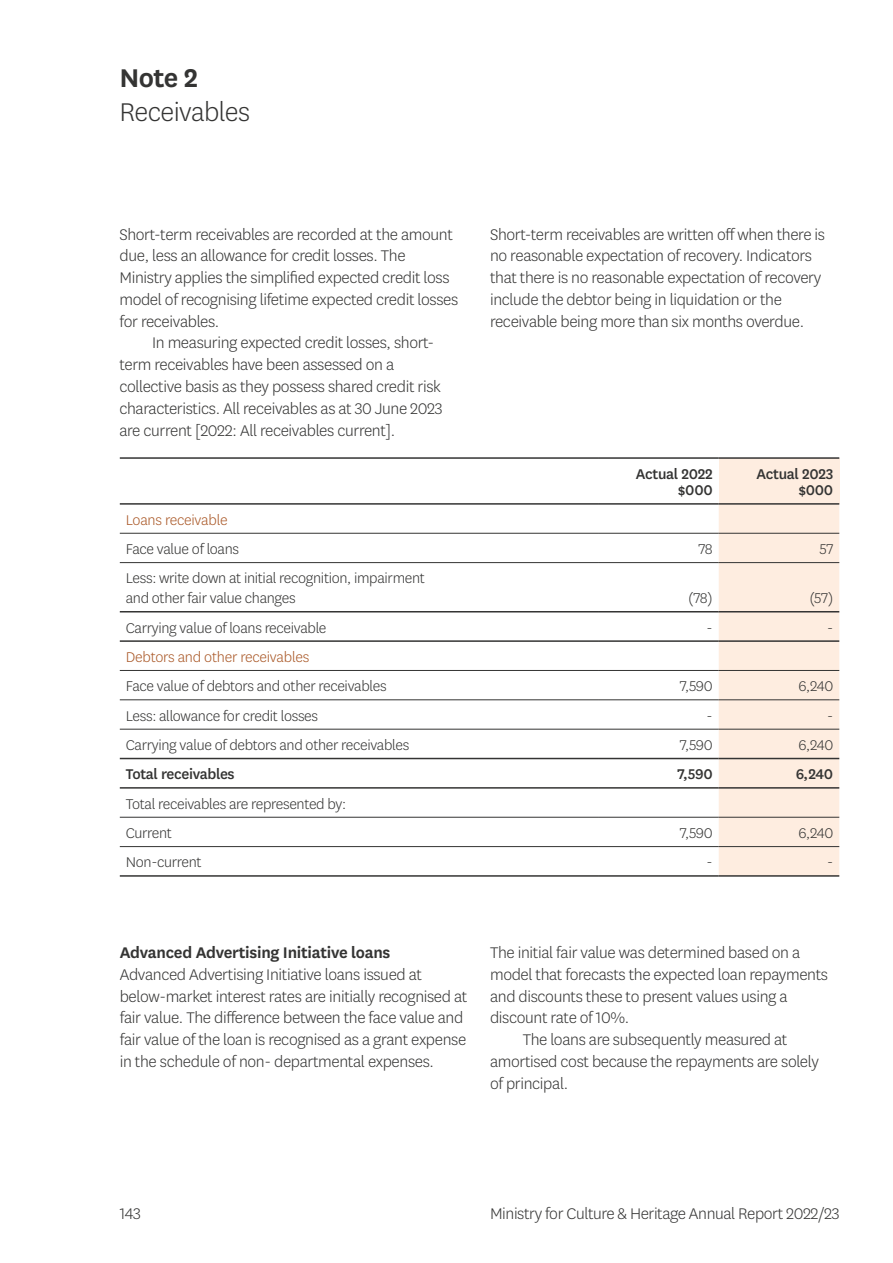
<style>
.page{position:relative;width:893px;height:1263px;background:#fff}
.page>*{position:absolute;margin:0;border:0;box-sizing:border-box;transform-origin:0 0}
.H3_-_20pt_light_-_align_none{font:300 30px "National";letter-spacing:-.02em;color:#343433}
.H3_-_20pt_semibold{font:600 30px "National";color:#343433}
.P_-_first{font:300 18px/21.8px "National";letter-spacing:-.02em;color:#343433}
.P_-_indent{font:300 18px/21.8px "National";letter-spacing:-.02em;color:#343433}
.H5_-_12pt_semibold{font:600 18px "National";letter-spacing:-.015em;color:#343433}
.Table_body_-_left_align{font:300 16.5px/19.8px "National";letter-spacing:-.02em;color:#343433}
.Table_body_-_right_align{font:300 16.5px "National";letter-spacing:-.02em;color:#343433}
.Table_H3_-_Orange_light{font:300 16.5px "National";letter-spacing:-.015em;color:#a95726}
.Table_H2_-_right_align{font:500 16.5px/16.5px "National";letter-spacing:-.02em;color:#343433;text-align:right}
.Table_H2_-_left_align{font:500 16.5px "National";letter-spacing:-.02em;color:#343433}
.Table_body_-_right_align-2{font:500 16.5px "National";letter-spacing:-.02em;color:#343433}
</style>
<div class="page">
<div style="left:719px;top:458px;width:120px;height:46px;background:#feede0"></div>
<div style="left:719px;top:505px;width:120px;height:370px;background:#feede0"></div>
<hr style="left:599px;top:457px;width:120px;height:2px;background:#343433">
<hr style="left:599px;top:503px;width:120px;height:2px;background:#343433">
<hr style="left:719px;top:457px;width:120px;height:2px;background:#343433">
<hr style="left:719px;top:503px;width:120px;height:2px;background:#343433">
<hr style="left:120px;top:758px;width:479px;height:1px;background:#343433">
<hr style="left:120px;top:787px;width:479px;height:2px;background:#343433">
<hr style="left:120px;top:875px;width:479px;height:2px;background:#343433">
<hr style="left:120px;top:533px;width:479px;height:1px;background:#343433">
<hr style="left:599px;top:533px;width:120px;height:1px;background:#343433">
<hr style="left:719px;top:533px;width:120px;height:1px;background:#343433">
<hr style="left:120px;top:562px;width:479px;height:1px;background:#343433">
<hr style="left:599px;top:562px;width:120px;height:1px;background:#343433">
<hr style="left:719px;top:562px;width:120px;height:1px;background:#343433">
<hr style="left:120px;top:670px;width:479px;height:1px;background:#343433">
<hr style="left:599px;top:670px;width:120px;height:1px;background:#343433">
<hr style="left:719px;top:670px;width:120px;height:1px;background:#343433">
<hr style="left:120px;top:699px;width:479px;height:1px;background:#343433">
<hr style="left:599px;top:699px;width:120px;height:1px;background:#343433">
<hr style="left:719px;top:699px;width:120px;height:1px;background:#343433">
<hr style="left:120px;top:729px;width:479px;height:1px;background:#343433">
<hr style="left:599px;top:729px;width:120px;height:1px;background:#343433">
<hr style="left:719px;top:729px;width:120px;height:1px;background:#343433">
<hr style="left:120px;top:817px;width:479px;height:1px;background:#343433">
<hr style="left:599px;top:817px;width:120px;height:1px;background:#343433">
<hr style="left:719px;top:817px;width:120px;height:1px;background:#343433">
<hr style="left:120px;top:846px;width:479px;height:1px;background:#343433">
<hr style="left:599px;top:846px;width:120px;height:1px;background:#343433">
<hr style="left:719px;top:846px;width:120px;height:1px;background:#343433">
<hr style="left:120px;top:611px;width:479px;height:1px;background:#343433">
<hr style="left:599px;top:611px;width:120px;height:1px;background:#343433">
<hr style="left:719px;top:611px;width:120px;height:1px;background:#343433">
<hr style="left:120px;top:640px;width:479px;height:2px;background:#343433">
<hr style="left:599px;top:640px;width:120px;height:2px;background:#343433">
<hr style="left:719px;top:640px;width:120px;height:2px;background:#343433">
<hr style="left:120px;top:457px;width:479px;height:2px;background:#343433">
<hr style="left:120px;top:503px;width:479px;height:2px;background:#343433">
<hr style="left:599px;top:758px;width:120px;height:1px;background:#343433">
<hr style="left:719px;top:758px;width:120px;height:1px;background:#343433">
<hr style="left:599px;top:787px;width:120px;height:2px;background:#343433">
<hr style="left:719px;top:787px;width:120px;height:2px;background:#343433">
<hr style="left:599px;top:875px;width:120px;height:2px;background:#343433">
<hr style="left:719px;top:875px;width:120px;height:2px;background:#343433">
<h1 class="H3_-_20pt_semibold" style="left:119px;top:57px;width:80px">Note 2</h1>
<h1 class="H3_-_20pt_light_-_align_none" style="left:119px;top:93px;width:132px">Receivables</h1>
<p class="P_-_first" style="left:119px;top:223px;width:340px">Short-term receivables are recorded at the amount due, less an allowance for credit losses. The Ministry applies the simplified expected credit loss model of recognising lifetime expected credit losses for receivables.</p>
<p class="P_-_indent" style="left:119px;top:331px;width:324px;text-indent:33px">In measuring expected credit losses, short&shy;term receivables have been assessed on a collective basis as they possess shared credit risk characteristics. All receivables as at 30 June 2023 are current [2022: All receivables current].</p>
<p class="P_-_first" style="left:490px;top:223px;width:337px">Short-term receivables are written off when there is no reasonable expectation of recovery. Indicators that there is no reasonable expectation of recovery include the debtor being in liquidation or the receivable being more than six months overdue.</p>
<p class="Table_H2_-_right_align" style="left:636px;top:465px;width:78px">Actual 2022 $000</p>
<p class="Table_H2_-_right_align" style="left:757px;top:465px;width:78px">Actual 2023 $000</p>
<p class="Table_H3_-_Orange_light" style="left:126px;top:509px;width:103px">Loans receivable</p>
<p class="Table_body_-_left_align" style="left:126px;top:539px;width:115px">Face value of loans</p>
<p class="Table_body_-_right_align" style="left:698px;top:539px;width:16px">78</p>
<p class="Table_body_-_right_align" style="left:819px;top:539px;width:15px">57</p>
<p class="Table_body_-_left_align" style="left:126px;top:568px;width:301px">Less: write down at initial recognition, impairment and other fair value changes</p>
<p class="Table_body_-_right_align" style="left:688px;top:588px;width:26px">(78)</p>
<p class="Table_body_-_right_align" style="left:809px;top:588px;width:25px">(57)</p>
<p class="Table_body_-_left_align" style="left:126px;top:617px;width:202px">Carrying value of loans receivable</p>
<p class="Table_body_-_right_align" style="left:707px;top:617px;width:8px">-</p>
<p class="Table_body_-_right_align" style="left:827px;top:617px;width:8px">-</p>
<p class="Table_H3_-_Orange_light" style="left:126px;top:647px;width:185px">Debtors and other receivables</p>
<p class="Table_body_-_left_align" style="left:126px;top:676px;width:262px">Face value of debtors and other receivables</p>
<p class="Table_body_-_right_align" style="left:680px;top:676px;width:34px">7,590</p>
<p class="Table_body_-_right_align" style="left:799px;top:676px;width:36px">6,240</p>
<p class="Table_body_-_left_align" style="left:126px;top:705px;width:194px">Less: allowance for credit losses</p>
<p class="Table_body_-_right_align" style="left:707px;top:705px;width:8px">-</p>
<p class="Table_body_-_right_align" style="left:827px;top:705px;width:8px">-</p>
<p class="Table_body_-_left_align" style="left:126px;top:734px;width:285px">Carrying value of debtors and other receivables</p>
<p class="Table_body_-_right_align" style="left:680px;top:735px;width:34px">7,590</p>
<p class="Table_body_-_right_align" style="left:799px;top:735px;width:36px">6,240</p>
<p class="Table_H2_-_left_align" style="left:126px;top:763px;width:110px">Total receivables</p>
<p class="Table_body_-_right_align-2" style="left:677px;top:763px;width:37px">7,590</p>
<p class="Table_body_-_right_align-2" style="left:796px;top:763px;width:39px">6,240</p>
<p class="Table_body_-_left_align" style="left:126px;top:793px;width:222px">Total receivables are represented by:</p>
<p class="Table_body_-_left_align" style="left:126px;top:823px;width:48px">Current</p>
<p class="Table_body_-_right_align" style="left:680px;top:823px;width:34px">7,590</p>
<p class="Table_body_-_right_align" style="left:799px;top:823px;width:36px">6,240</p>
<p class="Table_body_-_left_align" style="left:126px;top:852px;width:77px">Non-current</p>
<p class="Table_body_-_right_align" style="left:707px;top:852px;width:8px">-</p>
<p class="Table_body_-_right_align" style="left:827px;top:852px;width:8px">-</p>
<h2 class="H5_-_12pt_semibold" style="left:120px;top:940px;width:272px">Advanced Advertising Initiative loans</h2>
<p class="P_-_first" style="left:120px;top:963px;width:349px">Advanced Advertising Initiative loans issued at below-market interest rates are initially recognised at fair value. The difference between the face value and fair value of the loan is recognised as a grant expense in the schedule of non- departmental expenses.</p>
<p class="P_-_first" style="left:490px;top:941px;width:340px">The initial fair value was determined based on a model that forecasts the expected loan repayments and discounts these to present values using a discount rate of 10%.</p>
<p class="P_-_indent" style="left:490px;top:1028px;width:330px;text-indent:33px">The loans are subsequently measured at amortised cost because the repayments are solely of principal.</p>
<p class="P_-_first" style="left:120px;top:1202px;width:23px">143</p>
<p class="P_-_first" style="left:490px;top:1202px;width:351px">Ministry for Culture &amp; Heritage Annual Report 2022/23</p>
</div>
